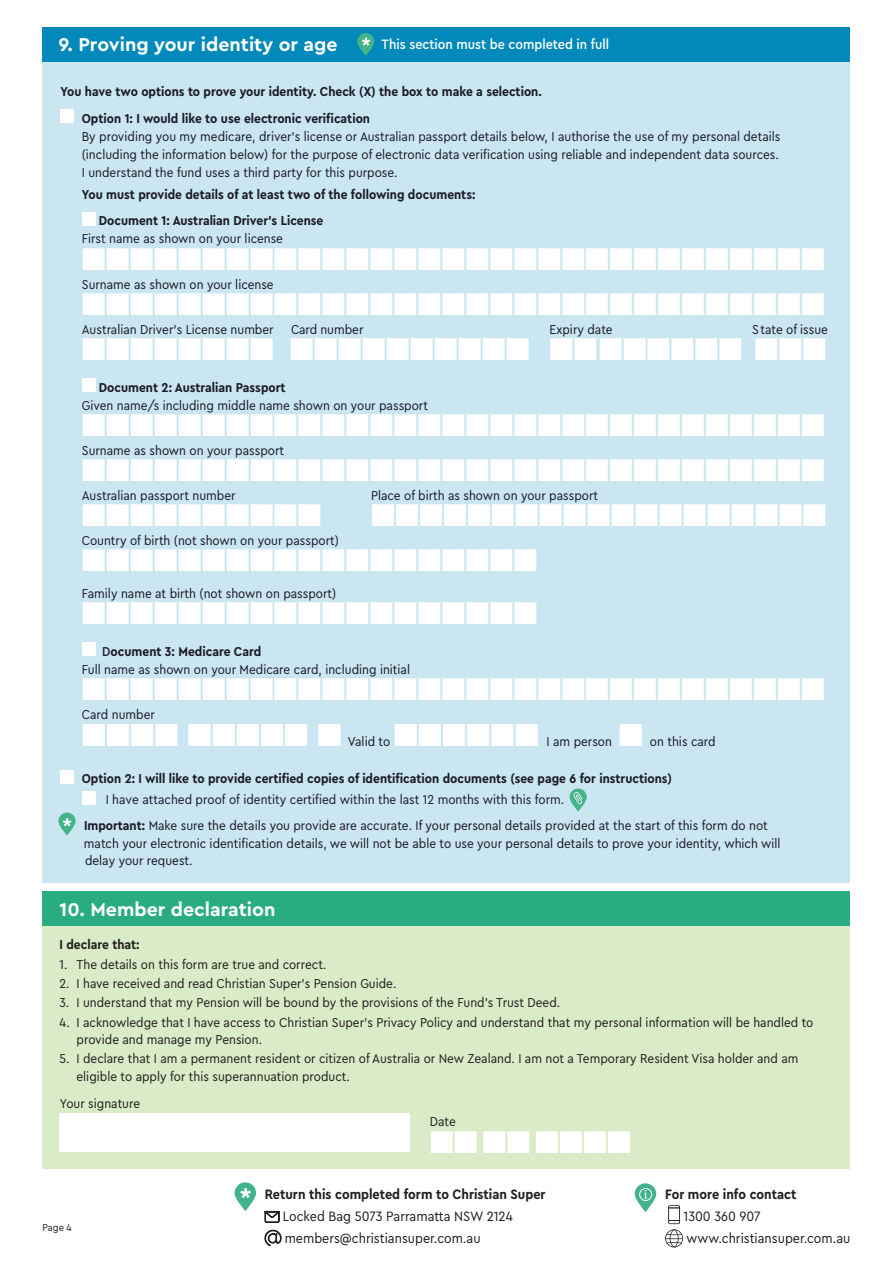
<style>
.page{position:relative;width:893px;height:1263px;background:#fff}
.page>*{position:absolute;margin:0;border:0;box-sizing:border-box;transform-origin:0 0}
.t1{font:31.8px "Zapf Dingbats ITC";color:#fff}
.cero_compact_reg_tex{font:31.5px "Zapf Dingbats ITC";color:#fff}
.Cera_pro_header{font:700 19.5px "Cera Pro";color:#fff}
.cero_compact_reg_tex-2{font:14.25px/21.8px "Cera Compact Pro";color:#231f20}
.cero_compact_reg_tex-3{font:700 14.25px "Cera Compact Pro";color:#231f20}
.t2{font:500 14.25px "Cera Compact Pro";color:#fff}
.t3{font:13.5px/18px "Cera Compact Pro";color:#1c1b29}
.cero_compact_reg_tex-4{font:13.5px/17.2px "Cera Compact Pro";color:#231f20}
.t4{font:700 13.5px/26.5px "Cera Compact Pro";color:#1c1b29}
.cero_compact_reg_tex-5{font:700 13.5px "Cera Compact Pro";color:#231f20}
.cero_compact_reg_tex-6{font:10.5px "Cera Compact Pro";color:#231f20}
.s1{font-weight:700}
.s2{font-weight:500}
.s3{color:#fff}
.s4{font-weight:400}
</style>
<div class="page">
<div style="left:43px;top:36px;width:807px;height:847px;background:#cae6f1"></div>
<div style="left:43px;top:27px;width:807px;height:34px;background:#0089ba"></div>
<div style="left:61px;top:109px;width:13px;height:14px;background:#fff"></div>
<div style="left:82px;top:212px;width:13px;height:13px;background:#fff"></div>
<div style="left:82px;top:378px;width:13px;height:13px;background:#fff"></div>
<div style="left:82px;top:642px;width:13px;height:14px;background:#fff"></div>
<div style="left:61px;top:770px;width:13px;height:13px;background:#fff"></div>
<div style="left:82px;top:791px;width:13px;height:13px;background:#fff"></div>
<svg style="left:569px;top:788px;width:18px;height:23px"></svg>
<svg style="left:573px;top:792px;width:10px;height:12px"></svg>
<svg style="left:357px;top:33px;width:17px;height:23px"></svg>
<svg style="left:362px;top:38px;width:8px;height:8px"></svg>
<svg style="left:58px;top:812px;width:18px;height:23px"></svg>
<svg style="left:63px;top:818px;width:8px;height:8px"></svg>
<svg style="left:635px;top:1183px;width:21px;height:29px"></svg>
<svg style="left:644px;top:1190px;width:3px;height:8px"></svg>
<div style="left:639px;top:1188px;width:13px;height:13px;border:1px solid #fff;border-radius:50%"></div>
<svg style="left:264px;top:1211px;width:16px;height:12px"></svg>
<svg style="left:265px;top:1229px;width:16px;height:17px"></svg>
<svg style="left:665px;top:1205px;width:18px;height:42px"></svg>
<svg style="left:235px;top:1182px;width:21px;height:29px"></svg>
<svg style="left:240px;top:1188px;width:11px;height:10px"></svg>
<div style="left:43px;top:902px;width:807px;height:267px;background:#daebc7"></div>
<div style="left:43px;top:891px;width:807px;height:34px;background:#29ac80"></div>
<div style="left:60px;top:1113px;width:350px;height:38px;background:#fff"></div>
<p class="Cera_pro_header" style="left:58px;top:32px;width:281px">9. Proving your identity or age</p>
<p class="t2" style="left:382px;top:35px;width:229px">This section must be completed in full</p>
<p class="t4" style="left:82px;top:78px;width:461px;text-indent:-21px">You have two options to prove your identity. Check (X) the box to make a selection.<br>Option 1: I would like to use electronic verification</p>
<p class="t3" style="left:82px;top:127px;width:700px;text-align:justify">By providing you my medicare, driver's license or Australian passport details below, I authorise the use of my personal details (including the information below) for the purpose of electronic data verification using reliable and independent data sources.<br>I understand the fund uses a third party for this purpose.</p>
<p class="t4" style="left:99px;top:181px;width:378px;text-indent:-17px">You must provide details of at least two of the following documents:<br>Document 1: Australian Driver's License</p>
<p class="t3" style="left:82px;top:229px;width:203px">First name as shown on your license</p>
<p class="cero_compact_reg_tex" style="left:82px;top:244px;width:745px">■■■■■■■■■■■■■■■■■■■■■■■■■■■■■■■</p>
<p class="t3" style="left:82px;top:274px;width:193px">Surname as shown on your license</p>
<p class="cero_compact_reg_tex" style="left:82px;top:289px;width:745px">■■■■■■■■■■■■■■■■■■■■■■■■■■■■■■■</p>
<p class="t3" style="left:82px;top:320px;width:193px">Australian Driver's License number</p>
<p class="t3" style="left:291px;top:320px;width:74px">Card number</p>
<p class="t3" style="left:550px;top:320px;width:65px">Expiry date</p>
<p class="t3" style="left:752px;top:320px;width:77px">State of issue</p>
<p class="cero_compact_reg_tex" style="left:82px;top:334px;width:746px">■■■■■■■■ ■■■■■■■■■■ ■■■■■■■■ ■■■</p>
<p class="t3" style="left:82px;top:377px;width:348px;text-indent:17px"><span class="s1">Document 2: Australian Passport<br></span>Given name/s including middle name shown on your passport</p>
<p class="cero_compact_reg_tex" style="left:82px;top:410px;width:745px">■■■■■■■■■■■■■■■■■■■■■■■■■■■■■■■</p>
<p class="t3" style="left:82px;top:440px;width:204px">Surname as shown on your passport</p>
<p class="cero_compact_reg_tex" style="left:82px;top:455px;width:745px">■■■■■■■■■■■■■■■■■■■■■■■■■■■■■■■</p>
<p class="t3" style="left:82px;top:486px;width:155px">Australian passport number</p>
<p class="t3" style="left:371px;top:486px;width:228px">Place of birth as shown on your passport</p>
<p class="cero_compact_reg_tex" style="left:82px;top:500px;width:241px">■■■■■■■■■■</p>
<p class="cero_compact_reg_tex" style="left:371px;top:500px;width:457px">■■■■■■■■■■■■■■■■■■■</p>
<p class="t3" style="left:82px;top:531px;width:258px">Country of birth (not shown on your passport)</p>
<p class="cero_compact_reg_tex" style="left:82px;top:545px;width:457px">■■■■■■■■■■■■■■■■■■■</p>
<p class="t3" style="left:82px;top:584px;width:256px">Family name at birth (not shown on passport)</p>
<p class="cero_compact_reg_tex" style="left:82px;top:599px;width:457px">■■■■■■■■■■■■■■■■■■■</p>
<p class="t3" style="left:82px;top:642px;width:330px;text-indent:20px"><span class="s2">D</span><span class="s1">ocument 3: Medicare Card<br></span>Full name as shown on your Medicare card, including initial</p>
<p class="cero_compact_reg_tex" style="left:82px;top:675px;width:745px">■■■■■■■■■■■■■■■■■■■■■■■■■■■■■■■</p>
<p class="t3" style="left:82px;top:705px;width:75px">Card number</p>
<p class="t1" style="left:82px;top:720px;width:261px">■■■■ ■■■■■ ■</p>
<p class="t3" style="left:619px;top:732px;width:98px"><span class="s3">■</span> on this card</p>
<p class="t4" style="left:106px;top:768px;width:568px;line-height:21px;text-indent:-24px">Option 2: I will like to provide certified copies of identification documents (see page 6 for instructions)<br><span class="s4">I have attached proof of identity certified within the last 12 months with this form.</span></p>
<p class="t1" style="left:394px;top:720px;width:147px">■■■■■■</p>
<p class="t3" style="left:348px;top:732px;width:44px">Valid to</p>
<p class="t3" style="left:547px;top:732px;width:67px">I am person</p>
<p class="t3" style="left:84px;top:816px;width:698px"><span class="s1">Important:</span> Make sure the details you provide are accurate. If your personal details provided at the start of this form do not match your electronic identification details, we will not be able to use your personal details to prove your identity, which will</p>
<p class="t3" style="left:85px;top:850px;width:109px">delay your request.</p>
<p class="Cera_pro_header" style="left:60px;top:896px;width:217px">10. Member declaration</p>
<p class="cero_compact_reg_tex-5" style="left:60px;top:936px;width:82px">I declare that:</p>
<p class="cero_compact_reg_tex-4" style="left:60px;top:955px;width:268px">1. The details on this form are true and correct.</p>
<p class="cero_compact_reg_tex-4" style="left:60px;top:974px;width:338px">2. I have received and read Christian Super’s Pension Guide.</p>
<p class="cero_compact_reg_tex-4" style="left:60px;top:993px;width:502px">3. I understand that my Pension will be bound by the provisions of the Fund’s Trust Deed.</p>
<p class="cero_compact_reg_tex-4" style="left:77px;top:1013px;width:738px;text-indent:-17px">4. I acknowledge that I have access to Christian Super’s Privacy Policy and understand that my personal information will be handled to provide and manage my Pension.</p>
<p class="cero_compact_reg_tex-4" style="left:77px;top:1049px;width:723px;text-indent:-17px">5. I declare that I am a permanent resident or citizen of Australia or New Zealand. I am not a Temporary Resident Visa holder and am eligible to apply for this superannuation product.</p>
<p class="cero_compact_reg_tex-4" style="left:60px;top:1094px;width:82px">Your signature</p>
<p class="cero_compact_reg_tex-4" style="left:430px;top:1112px;width:28px">Date</p>
<p class="cero_compact_reg_tex" style="left:430px;top:1127px;width:203px">■■ ■■ ■■■■</p>
<p class="cero_compact_reg_tex-6" style="left:43px;top:1220px;width:31px">Page 4</p>
<p class="cero_compact_reg_tex-3" style="left:265px;top:1185px;width:282px">Return this completed form to Christian Super</p>
<p class="cero_compact_reg_tex-2" style="left:283px;top:1205px;width:231px">Locked Bag 5073 Parramatta NSW 2124 members@christiansuper.com.au</p>
<p class="cero_compact_reg_tex-3" style="left:665px;top:1185px;width:133px">For more info contact</p>
<p class="cero_compact_reg_tex-2" style="left:683px;top:1205px;width:79px">1300 360 907</p>
<p class="cero_compact_reg_tex-2" style="left:686px;top:1226px;width:165px">www.christiansuper.com.au</p>
</div>
